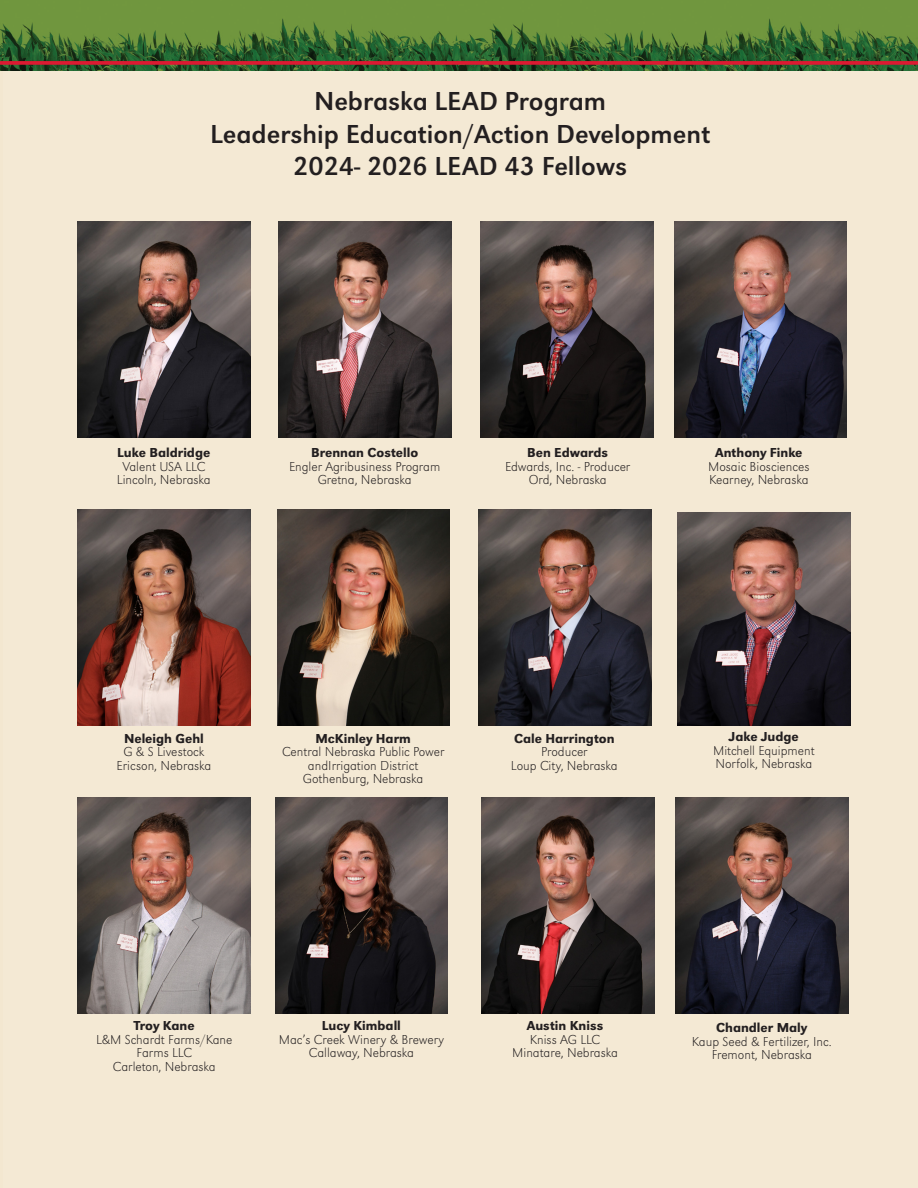
<style>
.page{position:relative;width:918px;height:1188px;background:#fff}
.page>*{position:absolute;margin:0;border:0;box-sizing:border-box;transform-origin:0 0}
.t1{font:27px/32.4px "URW Grotesk";color:#231f20;text-align:center}
.t2{font:300 expanded 13.5px/13.5px "URW Grotesk";color:#231f20;text-align:center}
.t3{font:500 13.5px "URW Grotesk";color:#231f20}
</style>
<div class="page">
<div style="left:3px;top:0;width:915px;height:1188px;background:#f3e7d0"></div>
<hr style="left:0;top:0;width:3px;height:1188px;background:#f3e7d0">
<svg style="left:0;top:0;width:918px;height:70px;background:#537e36"></svg>
<hr style="left:0;top:62px;width:918px;height:3px;background:#dc1a32">
<hr style="left:0;top:61px;width:918px;height:3px;background:#dc1a32">
<img style="left:78px;top:221px;width:172px;height:216px">
<img style="left:279px;top:221px;width:172px;height:216px">
<img style="left:481px;top:221px;width:173px;height:216px">
<img style="left:674px;top:221px;width:173px;height:216px">
<img style="left:78px;top:510px;width:172px;height:216px">
<img style="left:277px;top:510px;width:173px;height:216px">
<img style="left:479px;top:510px;width:172px;height:216px">
<img style="left:677px;top:513px;width:173px;height:213px">
<img style="left:78px;top:797px;width:172px;height:216px">
<img style="left:275px;top:797px;width:173px;height:216px">
<img style="left:481px;top:797px;width:173px;height:216px">
<img style="left:676px;top:797px;width:173px;height:216px">
<h1 class="t1" style="left:210px;top:85px;width:502px">Nebraska LEAD Program<br>Leadership Education/Action Development<br>2024- 2026 LEAD 43 Fellows</h1>
<p class="t3" style="left:117px;top:445px;width:95px">Luke Baldridge</p>
<p class="t2" style="left:117px;top:459px;width:95px">Valent USA LLC<br>Lincoln, Nebraska</p>
<p class="t3" style="left:311px;top:445px;width:109px">Brennan Costello</p>
<p class="t2" style="left:289px;top:459px;width:153px">Engler Agribusiness Program<br>Gretna, Nebraska</p>
<p class="t3" style="left:527px;top:445px;width:82px">Ben Edwards</p>
<p class="t2" style="left:505px;top:459px;width:127px">Edwards, Inc. - Producer<br>Ord, Nebraska</p>
<p class="t3" style="left:715px;top:445px;width:89px">Anthony Finke</p>
<p class="t2" style="left:708px;top:459px;width:103px;text-align:left">Mosaic Biosciences<br>Kearney, Nebraska</p>
<p class="t3" style="left:124px;top:730px;width:81px">Neleigh Gehl</p>
<p class="t2" style="left:117px;top:745px;width:96px">G &amp; S Livestock<br>Ericson, Nebraska</p>
<p class="t3" style="left:315px;top:730px;width:97px">McKinley Harm</p>
<p class="t2" style="left:282px;top:745px;width:164px">Central Nebraska Public Power andIrrigation District<br>Gothenburg, Nebraska</p>
<p class="t3" style="left:514px;top:730px;width:102px">Cale Harrington</p>
<p class="t2" style="left:511px;top:745px;width:108px">Producer<br>Loup City, Nebraska</p>
<p class="t3" style="left:729px;top:729px;width:71px">Jake Judge</p>
<p class="t2" style="left:713px;top:743px;width:103px;text-align:left">Mitchell Equipment<br>Norfolk, Nebraska</p>
<p class="t3" style="left:134px;top:1018px;width:62px">Troy Kane</p>
<p class="t2" style="left:96px;top:1032px;width:138px">L&amp;M Schardt Farms/Kane<br>Farms LLC<br>Carleton, Nebraska</p>
<p class="t3" style="left:322px;top:1018px;width:81px">Lucy Kimball</p>
<p class="t2" style="left:279px;top:1032px;width:167px">Mac’s Creek Winery &amp; Brewery<br>Callaway, Nebraska</p>
<p class="t3" style="left:527px;top:1018px;width:78px">Austin Kniss</p>
<p class="t2" style="left:512px;top:1032px;width:107px">Kniss AG LLC<br>Minatare, Nebraska</p>
<p class="t3" style="left:716px;top:1020px;width:93px">Chandler Maly</p>
<p class="t2" style="left:692px;top:1034px;width:141px">Kaup Seed &amp; Fertilizer, Inc.<br>Fremont, Nebraska</p>
</div>
